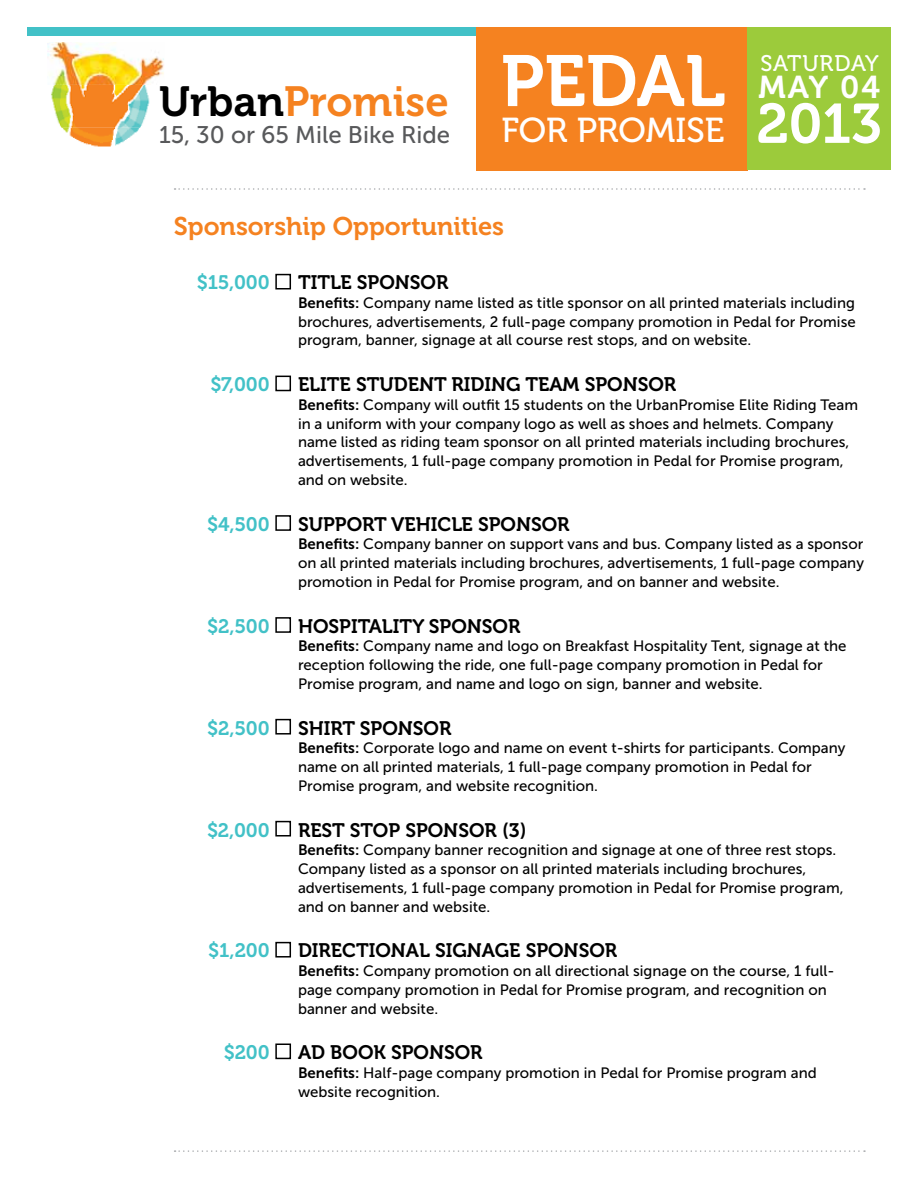
<style>
.page{position:relative;width:918px;height:1188px;background:#fff}
.page>*{position:absolute;margin:0;border:0;box-sizing:border-box;transform-origin:0 0}
.t1{font:72px "Museo 700";color:#fff}
.t2{font:55.5px "Museo 700";color:#fff}
.t3{font:42px "Museo 700";letter-spacing:.005em;color:#f58220}
.t4{font:34.5px "Museo 500";color:#fff}
.t5{font:31.5px "Museo 700";color:#fff}
.t6{font:25.5px "Museo 700";color:#f58220}
.t7{font:24px "Museo Sans 500";color:#58595b}
.t8{font:22.5px "Museo 500";letter-spacing:.025em;color:#fff}
.t9{font:19.5px "Museo 700";color:#000}
.t10{font:19.5px "Museo 700";color:#42c1c7}
.t11{font:15px/18.8px "Museo Sans 500";color:#000}
.s1{color:#000}
.s2{font-family:"Museo Sans 700"}
</style>
<div class="page">
<img style="left:47px;top:42px;width:117px;height:43px">
<img style="left:51px;top:85px;width:99px;height:43px">
<img style="left:62px;top:128px;width:78px;height:19px">
<div style="left:27px;top:27px;width:864px;height:9px;background:#42c1c7"></div>
<div style="left:477px;top:27px;width:271px;height:143px;background:#f58220"></div>
<div style="left:748px;top:27px;width:143px;height:143px;background:#9ccb3b"></div>
<div style="left:275px;top:274px;width:16px;height:16px;border:2px solid #000"></div>
<div style="left:275px;top:376px;width:16px;height:15px;border:2px solid #000"></div>
<div style="left:275px;top:515px;width:16px;height:16px;border:2px solid #000"></div>
<div style="left:275px;top:617px;width:16px;height:16px;border:2px solid #000"></div>
<div style="left:275px;top:719px;width:16px;height:16px;border:2px solid #000"></div>
<div style="left:275px;top:821px;width:16px;height:16px;border:2px solid #000"></div>
<div style="left:275px;top:942px;width:16px;height:16px;border:2px solid #000"></div>
<div style="left:275px;top:1044px;width:16px;height:15px;border:2px solid #000"></div>
<svg style="left:175px;top:188px;width:690px;height:2px"></svg>
<svg style="left:175px;top:1150px;width:690px;height:2px"></svg>
<h3 class="t3" style="left:159px;top:78px;width:291px"><span class="s1">Urban</span>Promise</h3>
<h3 class="t7" style="left:159px;top:121px;width:293px">15, 30 or 65 Mile Bike Ride</h3>
<h1 class="t1" style="left:501px;top:41px;width:226px">PEDAL</h1>
<h3 class="t4" style="left:502px;top:111px;width:224px">FOR PROMISE</h3>
<h3 class="t8" style="left:760px;top:51px;width:120px">SATURDAY</h3>
<h3 class="t5" style="left:758px;top:69px;width:123px">MAY 04</h3>
<h2 class="t2" style="left:757px;top:93px;width:127px">2013</h2>
<h3 class="t6" style="left:174px;top:212px;width:332px">Sponsorship Opportunities</h3>
<h3 class="t9" style="left:298px;top:272px;width:152px">TITLE SPONSOR</h3>
<p class="t11" style="left:298px;top:293px;width:559px;text-align:justify"><span class="s2">Benefits:</span> Company name listed as title sponsor on all printed materials including brochures, advertisements, 2 full-page company promotion in Pedal for Promise program, banner, signage at all course rest stops, and on website.</p>
<h3 class="t9" style="left:298px;top:374px;width:380px">ELITE STUDENT RIDING TEAM SPONSOR</h3>
<p class="t11" style="left:298px;top:395px;width:562px"><span class="s2">Benefits:</span> Company will outfit 15 students on the UrbanPromise Elite Riding Team in a uniform with your company logo as well as shoes and helmets. Company name listed as riding team sponsor on all printed materials including brochures, advertisements, 1 full-page company promotion in Pedal for Promise program, and on website.</p>
<h3 class="t9" style="left:298px;top:513px;width:273px">SUPPORT VEHICLE SPONSOR</h3>
<p class="t11" style="left:298px;top:535px;width:567px;text-align:justify"><span class="s2">Benefits:</span> Company banner on support vans and bus. Company listed as a sponsor on all printed materials including brochures, advertisements, 1 full-page company promotion in Pedal for Promise program, and on banner and website.</p>
<h3 class="t9" style="left:298px;top:615px;width:224px">HOSPITALITY SPONSOR</h3>
<p class="t11" style="left:298px;top:637px;width:550px"><span class="s2">Benefits:</span> Company name and logo on Breakfast Hospitality Tent, signage at the reception following the ride, one full-page company promotion in Pedal for<br>Promise program, and name and logo on sign, banner and website.</p>
<h3 class="t9" style="left:298px;top:717px;width:155px">SHIRT SPONSOR</h3>
<p class="t11" style="left:298px;top:739px;width:549px"><span class="s2">Benefits:</span> Corporate logo and name on event t-shirts for participants. Company name on all printed materials, 1 full-page company promotion in Pedal for<br>Promise program, and website recognition.</p>
<h3 class="t9" style="left:298px;top:819px;width:230px">REST STOP SPONSOR (3)</h3>
<p class="t11" style="left:298px;top:841px;width:547px"><span class="s2">Benefits:</span> Company banner recognition and signage at one of three rest stops.<br>Company listed as a sponsor on all printed materials including brochures, advertisements, 1 full-page company promotion in Pedal for Promise program, and on banner and website.</p>
<h3 class="t9" style="left:298px;top:940px;width:321px">DIRECTIONAL SIGNAGE SPONSOR</h3>
<p class="t11" style="left:298px;top:962px;width:538px"><span class="s2">Benefits:</span> Company promotion on all directional signage on the course, 1 full&shy;page company promotion in Pedal for Promise program, and recognition on banner and website.</p>
<h3 class="t9" style="left:298px;top:1042px;width:186px">AD BOOK SPONSOR</h3>
<p class="t11" style="left:298px;top:1064px;width:520px"><span class="s2">Benefits:</span> Half-page company promotion in Pedal for Promise program and website recognition.</p>
<h3 class="t10" style="left:197px;top:272px;width:75px">$15,000</h3>
<h3 class="t10" style="left:211px;top:374px;width:61px">$7,000</h3>
<h3 class="t10" style="left:207px;top:513px;width:64px">$4,500</h3>
<h3 class="t10" style="left:207px;top:615px;width:64px">$2,500</h3>
<h3 class="t10" style="left:207px;top:717px;width:64px">$2,500</h3>
<h3 class="t10" style="left:207px;top:819px;width:64px">$2,000</h3>
<h3 class="t10" style="left:208px;top:940px;width:63px">$1,200</h3>
<h3 class="t10" style="left:224px;top:1042px;width:48px">$200</h3>
</div>
